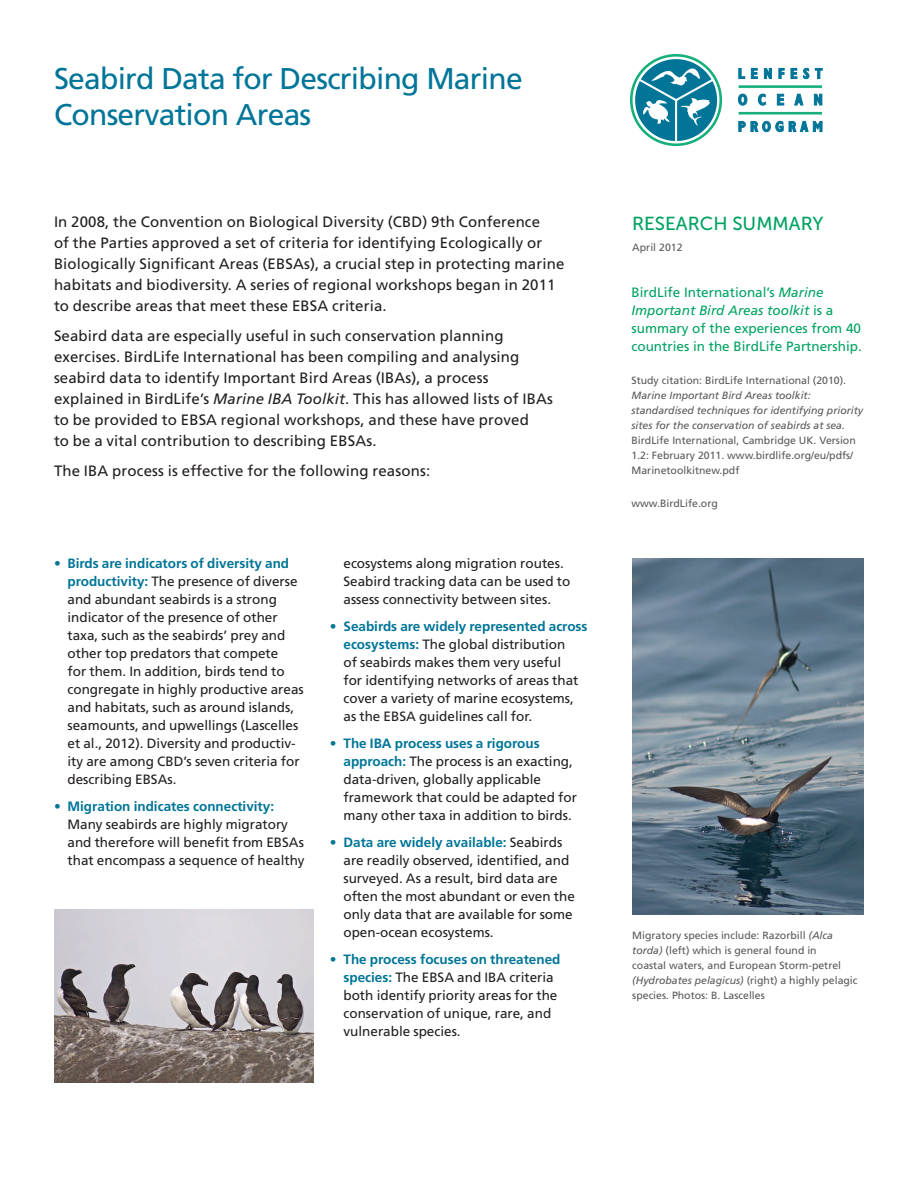
<style>
.page{position:relative;width:918px;height:1188px;background:#fff}
.page>*{position:absolute;margin:0;border:0;box-sizing:border-box;transform-origin:0 0}
.t1{font:30px/36px "Frutiger LT Std";letter-spacing:-.025em;color:#007598}
.t2{font:18.75px "Museo Sans 500";color:#00a261}
.t3{font:15px/21px "Frutiger LT Std";letter-spacing:.01em;color:#231f20}
.t4{font:13.5px/18px "Frutiger LT Std";color:#231f20}
.t5{font:13.5px/18px "Frutiger LT Std";color:#00a261}
.t6{font:10.5px/15px "Frutiger LT Std";color:#57585a}
.t7{font:italic 10.5px/15px "Frutiger LT Std";color:#57585a}
.s1{font-style:italic}
.s2{color:#007598}
.s3{font-weight:700;color:#007598}
</style>
<div class="page">
<div style="left:630px;top:54px;width:92px;height:92px;border:3px solid #17af7b;border-radius:50%"></div>
<svg style="left:637px;top:60px;width:78px;height:84px"></svg>
<svg style="left:739px;top:68px;width:6px;height:11px"></svg>
<svg style="left:751px;top:68px;width:7px;height:11px"></svg>
<svg style="left:764px;top:68px;width:8px;height:11px"></svg>
<svg style="left:779px;top:68px;width:5px;height:11px"></svg>
<svg style="left:791px;top:68px;width:6px;height:11px"></svg>
<svg style="left:803px;top:68px;width:6px;height:11px"></svg>
<svg style="left:815px;top:68px;width:7px;height:11px"></svg>
<svg style="left:738px;top:94px;width:9px;height:11px"></svg>
<svg style="left:758px;top:94px;width:8px;height:11px"></svg>
<svg style="left:777px;top:94px;width:7px;height:11px"></svg>
<svg style="left:794px;top:94px;width:9px;height:11px"></svg>
<svg style="left:814px;top:94px;width:8px;height:11px"></svg>
<svg style="left:739px;top:121px;width:83px;height:11px"></svg>
<hr style="left:739px;top:112px;width:83px;height:3px;background:#17af7b">
<hr style="left:739px;top:85px;width:83px;height:3px;background:#17af7b">
<img style="left:54px;top:910px;width:259px;height:173px">
<img style="left:632px;top:558px;width:232px;height:357px">
<h1 class="t1" style="left:54px;top:61px;width:470px">Seabird Data for Describing Marine<br>Conservation Areas</h1>
<p class="t3" style="left:54px;top:212px;width:512px">In 2008, the Convention on Biological Diversity (CBD) 9th Conference<br>of the Parties approved a set of criteria for identifying Ecologically or Biologically Significant Areas (EBSAs), a crucial step in protecting marine habitats and biodiversity. A series of regional workshops began in 2011 to describe areas that meet these EBSA criteria.</p>
<p class="t3" style="left:54px;top:326px;width:500px">Seabird data are especially useful in such conservation planning exercises. BirdLife International has been compiling and analysing seabird data to identify Important Bird Areas (IBAs), a process explained in BirdLife’s <span class="s1">Marine IBA Toolkit</span>. This has allowed lists of IBAs to be provided to EBSA regional workshops, and these have proved<br>to be a vital contribution to describing EBSAs.</p>
<p class="t3" style="left:54px;top:461px;width:378px">The IBA process is effective for the following reasons:</p>
<p class="t4" style="left:68px;top:555px;width:238px;text-indent:-14px"><span class="s2">•</span> <span class="s3">Birds are indicators of diversity and productivity:</span> The presence of diverse and abundant seabirds is a strong indicator of the presence of other taxa, such as the seabirds’ prey and other top predators that compete<br>for them. In addition, birds tend to congregate in highly productive areas and habitats, such as around islands, seamounts, and upwellings (Lascelles et al., 2012). Diversity and productiv&shy;ity are among CBD’s seven criteria for describing EBSAs.</p>
<p class="t4" style="left:68px;top:797px;width:239px;text-indent:-14px"><span class="s2">•</span> <span class="s3">Migration indicates connectivity:<br></span>Many seabirds are highly migratory and therefore will benefit from EBSAs that encompass a sequence of healthy</p>
<p class="t4" style="left:343px;top:554px;width:228px">ecosystems along migration routes.<br>Seabird tracking data can be used to assess connectivity between sites.</p>
<p class="t4" style="left:343px;top:617px;width:246px;text-indent:-14px"><span class="s2">•</span> <span class="s3">Seabirds are widely represented across ecosystems:</span> The global distribution<br>of seabirds makes them very useful<br>for identifying networks of areas that cover a variety of marine ecosystems, as the EBSA guidelines call for.</p>
<p class="t4" style="left:343px;top:734px;width:235px;text-indent:-14px"><span class="s2">•</span> <span class="s3">The IBA process uses a rigorous approach:</span> The process is an exacting, data-driven, globally applicable framework that could be adapted for many other taxa in addition to birds.</p>
<p class="t4" style="left:343px;top:833px;width:233px;text-indent:-14px"><span class="s2">•</span> <span class="s3">Data are widely available:</span> Seabirds are readily observed, identified, and surveyed. As a result, bird data are often the most abundant or even the only data that are available for some open-ocean ecosystems.</p>
<p class="t4" style="left:343px;top:950px;width:219px;text-indent:-14px"><span class="s2">•</span> <span class="s3">The process focuses on threatened species:</span> The EBSA and IBA criteria both identify priority areas for the conservation of unique, rare, and vulnerable species.</p>
<h2 class="t2" style="left:632px;top:213px;width:193px">RESEARCH SUMMARY</h2>
<p class="t6" style="left:632px;top:240px;width:52px">April 2012</p>
<p class="t5" style="left:632px;top:283px;width:232px">BirdLife International’s <span class="s1">Marine Important Bird Areas toolkit</span> is a summary of the experiences from 40 countries in the BirdLife Partnership.</p>
<p class="t6" style="left:632px;top:373px;width:216px">Study citation: BirdLife International (2010).</p>
<p class="t7" style="left:632px;top:388px;width:233px">Marine Important Bird Areas toolkit: standardised techniques for identifying priority sites for the conservation of seabirds at sea.</p>
<p class="t6" style="left:632px;top:433px;width:226px">BirdLife International, Cambridge UK. Version<br>1.2: February 2011. www.birdlife.org/eu/pdfs/<br>Marinetoolkitnew.pdf</p>
<p class="t6" style="left:632px;top:496px;width:88px">www.BirdLife.org</p>
<p class="t6" style="left:632px;top:928px;width:227px">Migratory species include: Razorbill <span class="s1">(Alca torda)</span> (left) which is general found in<br>coastal waters, and European Storm-petrel <span class="s1">(Hydrobates pelagicus)</span> (right) a highly pelagic species. Photos: B. Lascelles</p>
</div>
